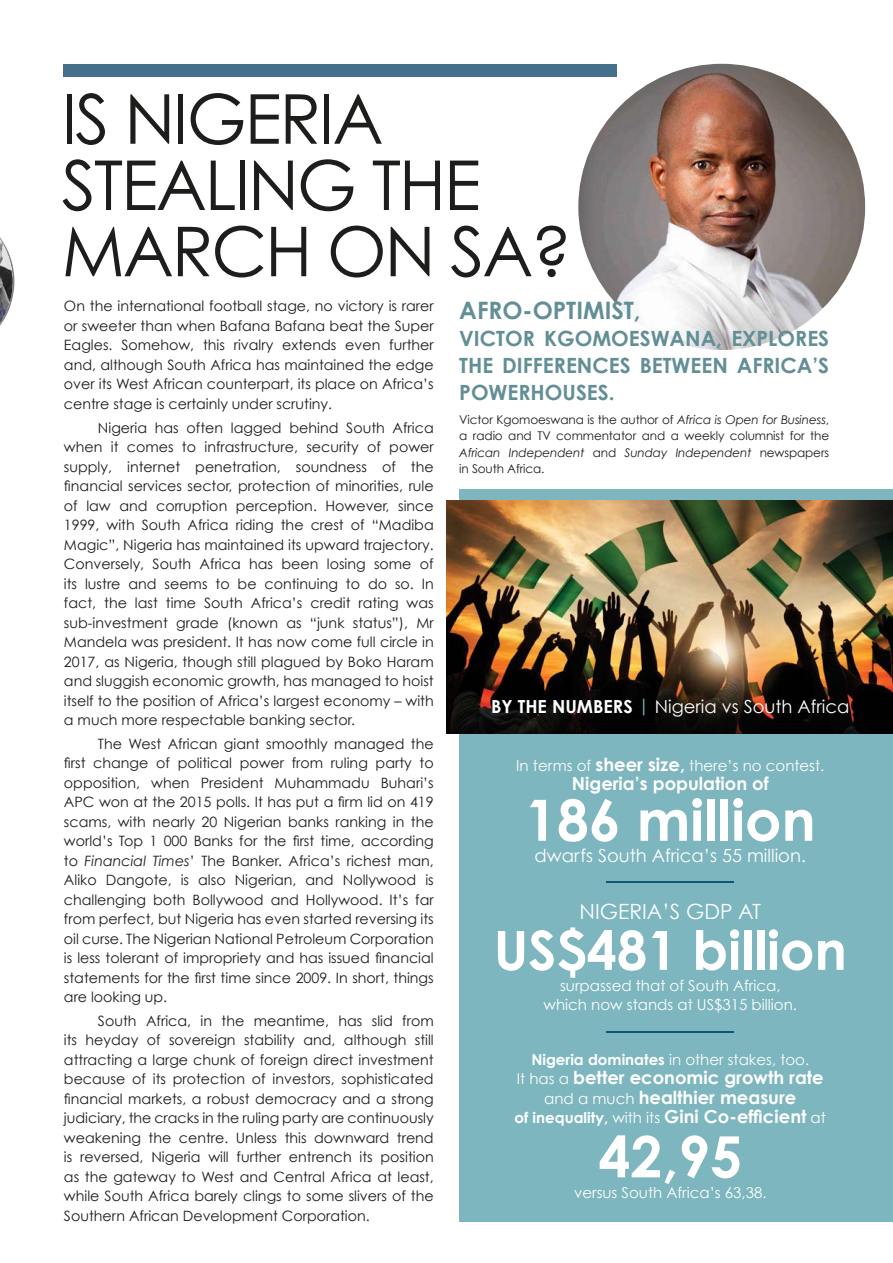
<style>
.page{position:relative;width:893px;height:1263px;background:#fff}
.page>*{position:absolute;margin:0;border:0;box-sizing:border-box;transform-origin:0 0}
.t1{font:68.85px/66.3px "Century Gothic";letter-spacing:-.03em;color:#1d1d1b}
.t2{font:700 57px "Century Gothic";color:#fff}
.t3{font:700 54px "Century Gothic";color:#fff}
.t4{font:700 24px "Century Gothic";color:#628e95}
.t5{font:700 21px/27px "Century Gothic";color:#628e95;text-align:justify}
.t6{font:21px "Century Gothic";color:#fff}
.t7{font:700 18px/19.5px "Century Gothic";color:#fff;text-align:center}
.t8{font:18px "Century Gothic";color:#fff}
.t9{font:15px/19.5px "Century Gothic";color:#fff;text-align:center}
.t10{font:14.25px/19.5px "Century Gothic";color:#1d1d1b;text-align:justify}
.t11{font:12px/16.5px "Century Gothic";letter-spacing:-.01em;color:#1d1d1b;text-align:justify}
.s1{font-style:italic}
.s2{font-weight:700}
.s3{color:#7db6be}
.s4{font-weight:700;font-size:18px}
.s5{font-weight:400;font-size:15px}
.s6{font-size:15px}
</style>
<div class="page">
<div style="left:459px;top:489px;width:434px;height:732px;background:#7db6be"></div>
<img style="left:446px;top:500px;width:447px;height:233px">
<div style="left:64px;top:64px;width:553px;height:13px;background:#45708c"></div>
<img style="left:578px;top:64px;width:287px;height:286px;border-radius:143px">
<hr style="left:606px;top:881px;width:128px;height:2px;background:#0e5674">
<hr style="left:606px;top:1031px;width:128px;height:1px;background:#0e5674">
<img style="left:0;top:237px;width:14px;height:89px">
<img style="left:0;top:240px;width:13px;height:83px">
<h1 class="t1" style="left:62px;top:85px;width:512px">IS NIGERIA<br>STEALING THE<br>MARCH ON SA?</h1>
<p class="t10" style="left:64px;top:296px;width:371px">On the international football stage, no victory is rarer or sweeter than when Bafana Bafana beat the Super Eagles. Somehow, this rivalry extends even further and, although South Africa has maintained the edge over its West African counterpart, its place on Africa’s centre stage is certainly under scrutiny.</p>
<p class="t10" style="left:64px;top:417px;width:371px;text-indent:34px">Nigeria has often lagged behind South Africa when it comes to infrastructure, security of power supply, internet penetration, soundness of the financial services sector, protection of minorities, rule of law and corruption perception. However, since 1999, with South Africa riding the crest of “Madiba Magic”, Nigeria has maintained its upward trajectory.<br>Conversely, South Africa has been losing some of its lustre and seems to be continuing to do so. In fact, the last time South Africa’s credit rating was sub-investment grade (known as “junk status”), Mr Mandela was president. It has now come full circle in 2017, as Nigeria, though still plagued by Boko Haram and sluggish economic growth, has managed to hoist itself to the position of Africa’s largest economy – with a much more respectable banking sector.</p>
<p class="t10" style="left:64px;top:734px;width:371px;text-indent:34px">The West African giant smoothly managed the first change of political power from ruling party to opposition, when President Muhammadu Buhari’s APC won at the 2015 polls. It has put a firm lid on 419 scams, with nearly 20 Nigerian banks ranking in the world’s Top 1 000 Banks for the first time, according to <span class="s1">Financial Times</span>’ The Banker. Africa’s richest man, Aliko Dangote, is also Nigerian, and Nollywood is challenging both Bollywood and Hollywood. It’s far from perfect, but Nigeria has even started reversing its oil curse. The Nigerian National Petroleum Corporation is less tolerant of impropriety and has issued financial statements for the first time since 2009. In short, things are looking up.</p>
<p class="t10" style="left:64px;top:1011px;width:371px;text-indent:34px">South Africa, in the meantime, has slid from its heyday of sovereign stability and, although still attracting a large chunk of foreign direct investment because of its protection of investors, sophisticated financial markets, a robust democracy and a strong judiciary, the cracks in the ruling party are continuously weakening the centre. Unless this downward trend is reversed, Nigeria will further entrench its position as the gateway to West and Central Africa at least, while South Africa barely clings to some slivers of the Southern African Development Corporation.</p>
<h3 class="t4" style="left:459px;top:295px;width:183px">AFRO-OPTIMIST,</h3>
<h3 class="t5" style="left:459px;top:324px;width:371px">VICTOR KGOMOESWANA, EXPLORES THE DIFFERENCES BETWEEN AFRICA’S POWERHOUSES.</h3>
<p class="t11" style="left:459px;top:411px;width:371px">Victor Kgomoeswana is the author of <span class="s1">Africa is Open for Business</span>, a radio and TV commentator and a weekly columnist for the <span class="s1">African Independent</span> and <span class="s1">Sunday Independent</span> newspapers in South Africa.</p>
<p class="t8" style="left:491px;top:696px;width:360px"><span class="s2">BY THE NUMBERS</span> <span class="s3">|</span> Nigeria vs South Africa</p>
<p class="t9" style="left:516px;top:755px;width:310px">In terms of <span class="s4">sheer size,</span> there’s no contest.</p>
<p class="t7" style="left:572px;top:773px;width:198px">Nigeria’s population of</p>
<h2 class="t2" style="left:525px;top:784px;width:292px">186 million</h2>
<p class="t8" style="left:535px;top:844px;width:273px">dwarfs South Africa’s 55 million.</p>
<h3 class="t6" style="left:580px;top:899px;width:183px">NIGERIA’S GDP AT</h3>
<h3 class="t3" style="left:494px;top:916px;width:355px">US$481 billion</h3>
<p class="t9" style="left:544px;top:975px;width:255px">surpassed that of South Africa, which now stands at US$315 billion.</p>
<p class="t9" style="left:531px;top:1049px;width:279px"><span class="s2">Nigeria dominates</span> in other stakes, too.</p>
<p class="t7" style="left:515px;top:1067px;width:313px"><span class="s5">It has a</span> better economic growth rate <span class="s5">and a much</span> healthier measure<br><span class="s6">of inequality,</span> <span class="s5">with its</span> Gini Co-efficient <span class="s5">at</span></p>
<h2 class="t2" style="left:598px;top:1121px;width:145px">42,95</h2>
<p class="t9" style="left:574px;top:1183px;width:194px">versus South Africa’s 63,38.</p>
</div>
